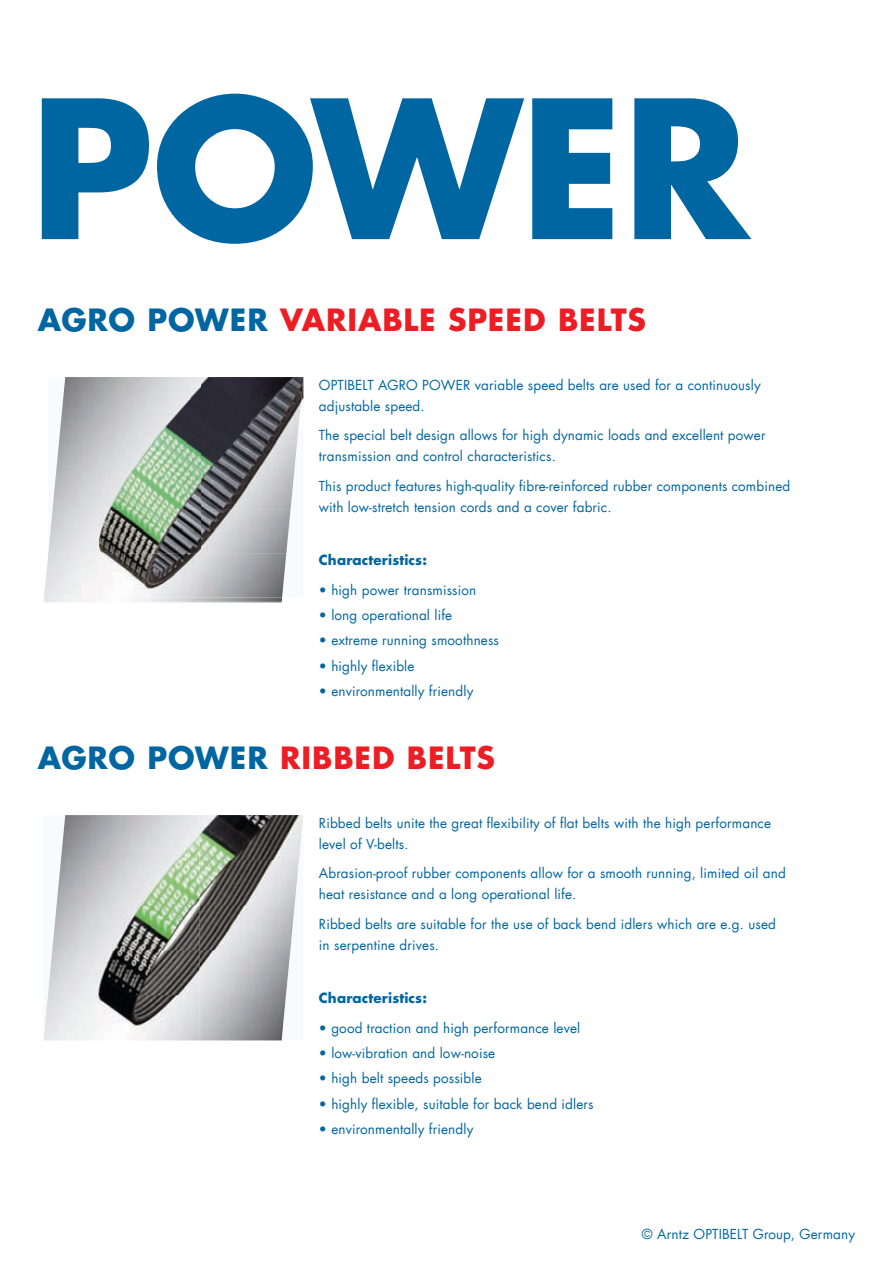
<style>
.page{position:relative;width:893px;height:1263px;background:#fff}
.page>*{position:absolute;margin:0;border:0;box-sizing:border-box;transform-origin:0 0}
.t1{font:700 186.75px "Futura Com";letter-spacing:-.005em;color:#0066a2}
.t2{font:700 30px "Futura Com";letter-spacing:.03em;color:#ed1d24}
.t3{font:13.5px/21px "Futura Com";letter-spacing:.01em;color:#0066a2}
.t4{font:700 13.5px "Futura Com";letter-spacing:.01em;color:#0066a2}
.s1{color:#0066a2}
</style>
<div class="page">
<img style="left:44px;top:559px;width:142px;height:43px">
<img style="left:186px;top:597px;width:96px;height:5px">
<img style="left:48px;top:553px;width:238px;height:44px">
<img style="left:48px;top:509px;width:243px;height:44px">
<img style="left:53px;top:465px;width:242px;height:44px">
<img style="left:57px;top:421px;width:242px;height:44px">
<img style="left:61px;top:377px;width:242px;height:44px">
<img style="left:44px;top:1040px;width:238px;height:1px">
<img style="left:44px;top:995px;width:242px;height:45px">
<img style="left:48px;top:950px;width:242px;height:45px">
<img style="left:52px;top:905px;width:243px;height:45px">
<img style="left:57px;top:860px;width:242px;height:45px">
<img style="left:61px;top:815px;width:242px;height:45px">
<h1 class="t1" style="left:30px;top:25px;width:721px">POWER</h1>
<h2 class="t2" style="left:38px;top:297px;width:610px"><span class="s1">AGRO POWER</span> VARIABLE SPEED BELTS</h2>
<p class="t3" style="left:319px;top:374px;width:443px">OPTIBELT AGRO POWER variable speed belts are used for a continuously adjustable speed.</p>
<p class="t3" style="left:319px;top:424px;width:448px">The special belt design allows for high dynamic loads and excellent power transmission and control characteristics.</p>
<p class="t3" style="left:319px;top:475px;width:473px">This product features high-quality fibre-reinforced rubber components combined with low-stretch tension cords and a cover fabric.</p>
<p class="t4" style="left:319px;top:550px;width:110px">Characteristics:</p>
<p class="t3" style="left:319px;top:579px;width:159px">• high power transmission</p>
<p class="t3" style="left:319px;top:604px;width:135px">• long operational life</p>
<p class="t3" style="left:319px;top:630px;width:182px">• extreme running smoothness</p>
<p class="t3" style="left:319px;top:655px;width:97px">• highly flexible</p>
<p class="t3" style="left:319px;top:680px;width:156px">• environmentally friendly</p>
<h2 class="t2" style="left:38px;top:734px;width:458px"><span class="s1">AGRO POWER</span> RIBBED BELTS</h2>
<p class="t3" style="left:319px;top:812px;width:454px">Ribbed belts unite the great flexibility of flat belts with the high performance level of V-belts.</p>
<p class="t3" style="left:319px;top:862px;width:468px">Abrasion-proof rubber components allow for a smooth running, limited oil and heat resistance and a long operational life.</p>
<p class="t3" style="left:319px;top:913px;width:458px">Ribbed belts are suitable for the use of back bend idlers which are e.g. used in serpentine drives.</p>
<p class="t4" style="left:319px;top:988px;width:110px">Characteristics:</p>
<p class="t3" style="left:319px;top:1017px;width:263px">• good traction and high performance level</p>
<p class="t3" style="left:319px;top:1042px;width:178px">• low-vibration and low-noise</p>
<p class="t3" style="left:319px;top:1068px;width:164px">• high belt speeds possible</p>
<p class="t3" style="left:319px;top:1093px;width:276px">• highly flexible, suitable for back bend idlers</p>
<p class="t3" style="left:319px;top:1118px;width:156px">• environmentally friendly</p>
<p class="t3" style="left:642px;top:1223px;width:215px">© Arntz OPTIBELT Group, Germany</p>
</div>
